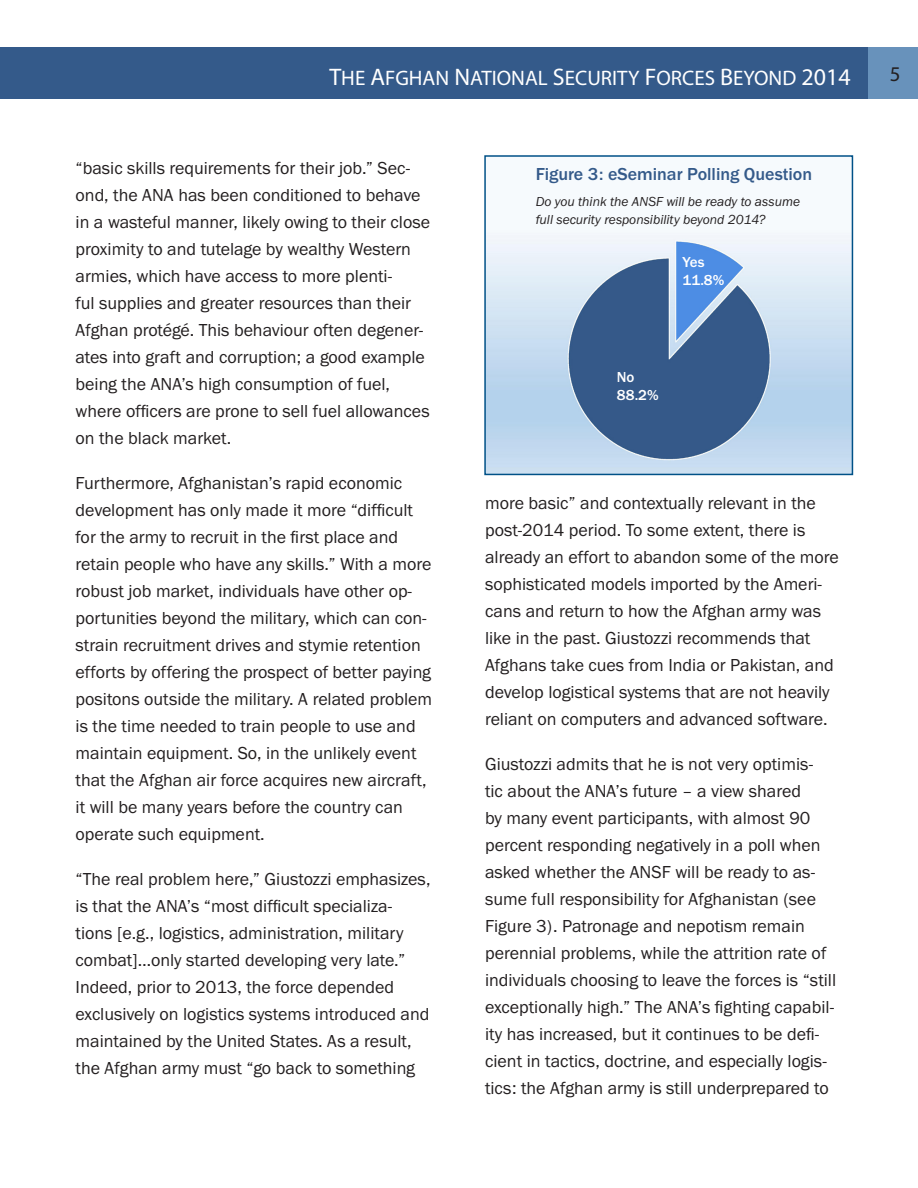
<style>
.page{position:relative;width:918px;height:1188px;background:#fff}
.page>*{position:absolute;margin:0;border:0;box-sizing:border-box;transform-origin:0 0}
.t1{font:21px "Myriad Pro";color:#fff}
.t2{font:21px "Myriad Pro";color:#231f20}
.t3{font:18px/27px "Franklin Gothic URW Boo";color:#231f20}
.t4{font:500 18px "Franklin Gothic URW";color:#345a8a}
.t5{font:500 15px "Franklin Gothic URW";color:#fff}
.t6{font:13.5px "Franklin Gothic URW Boo Ita";color:#231f20}
.s1{font-size:24px}
</style>
<div class="page">
<div style="left:0;top:48px;width:868px;height:51px;background:#345a8a"></div>
<div style="left:868px;top:48px;width:50px;height:51px;background:#6892bb"></div>
<img style="left:487px;top:232px;width:363px;height:240px">
<div style="left:484px;top:155px;width:369px;height:320px;border:2px solid #005187"></div>
<p class="t1" style="left:329px;top:65px;width:523px"><span class="s1">T</span>HE <span class="s1">A</span>FGHAN <span class="s1">N</span>ATIONAL <span class="s1">S</span>ECURITY <span class="s1">F</span>ORCES <span class="s1">B</span>EYOND <span class="s1">2014</span></p>
<p class="t2" style="left:890px;top:61px;width:12px">5</p>
<p class="t3" style="left:76px;top:154px;width:356px">“basic skills requirements for their job.” Sec&shy;ond, the ANA has been conditioned to behave in a wasteful manner, likely owing to their close proximity to and tutelage by wealthy Western armies, which have access to more plenti-<br>ful supplies and greater resources than their Afghan protégé. This behaviour often degener&shy;ates into graft and corruption; a good example being the ANA’s high consumption of fuel, where officers are prone to sell fuel allowances on the black market.</p>
<p class="t3" style="left:76px;top:469px;width:358px">Furthermore, Afghanistan’s rapid economic development has only made it more “difficult for the army to recruit in the first place and retain people who have any skills.” With a more robust job market, individuals have other op&shy;portunities beyond the military, which can con&shy;strain recruitment drives and stymie retention efforts by offering the prospect of better paying positons outside the military. A related problem is the time needed to train people to use and maintain equipment. So, in the unlikely event that the Afghan air force acquires new aircraft, it will be many years before the country can operate such equipment.</p>
<p class="t3" style="left:76px;top:865px;width:356px">“The real problem here,” Giustozzi emphasizes, is that the ANA’s “most difficult specializa&shy;tions [e.g., logistics, administration, military combat]…only started developing very late.” Indeed, prior to 2013, the force depended exclusively on logistics systems introduced and maintained by the United States. As a result, the Afghan army must “go back to something</p>
<p class="t4" style="left:536px;top:163px;width:278px">Figure 3: eSeminar Polling Question</p>
<p class="t6" style="left:536px;top:193px;width:266px">Do you think the ANSF will be ready to assume</p>
<p class="t6" style="left:536px;top:211px;width:231px">full security responsibility beyond 2014?</p>
<p class="t5" style="left:683px;top:252px;width:24px">Yes</p>
<p class="t5" style="left:683px;top:270px;width:43px">11.8%</p>
<p class="t5" style="left:617px;top:367px;width:19px">No</p>
<p class="t5" style="left:617px;top:385px;width:43px">88.2%</p>
<p class="t3" style="left:485px;top:489px;width:355px">more basic” and contextually relevant in the post-2014 period. To some extent, there is already an effort to abandon some of the more sophisticated models imported by the Ameri&shy;cans and return to how the Afghan army was like in the past. Giustozzi recommends that Afghans take cues from India or Pakistan, and develop logistical systems that are not heavily reliant on computers and advanced software.</p>
<p class="t3" style="left:485px;top:750px;width:353px">Giustozzi admits that he is not very optimis-<br>tic about the ANA’s future – a view shared<br>by many event participants, with almost 90 percent responding negatively in a poll when asked whether the ANSF will be ready to as&shy;sume full responsibility for Afghanistan (see Figure 3). Patronage and nepotism remain perennial problems, while the attrition rate of individuals choosing to leave the forces is “still exceptionally high.” The ANA’s fighting capabil&shy;ity has increased, but it continues to be defi&shy;cient in tactics, doctrine, and especially logis&shy;tics: the Afghan army is still underprepared to</p>
</div>
